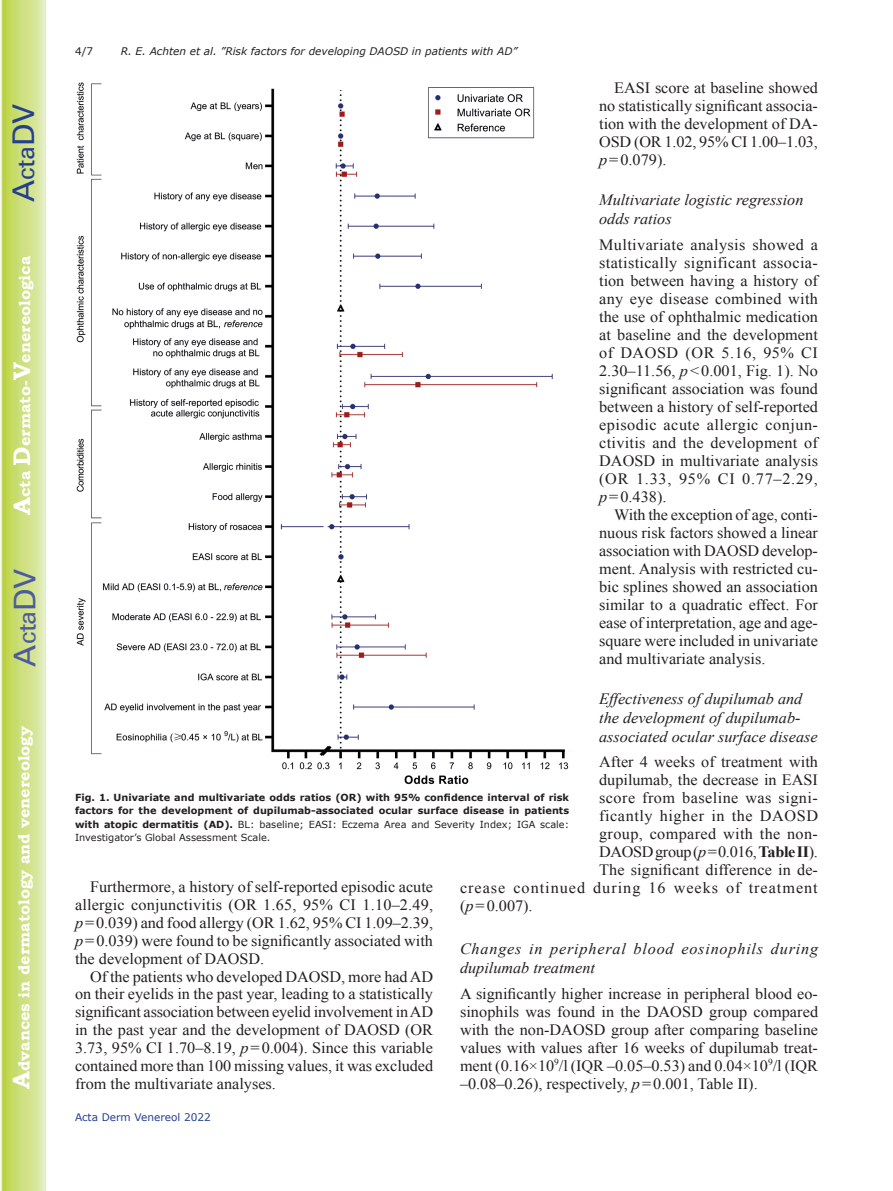
<style>
.page{position:relative;width:893px;height:1191px;background:#fff}
.page>*{position:absolute;margin:0;border:0;box-sizing:border-box;transform-origin:0 0}
.t1{font:30px "Univers";color:#4d5a9e}
.t2{font:30px "Univers";color:#253f8e}
.t3{font:15.75px/18px "Times New Roman";color:#231f20;text-align:justify}
.t4{font:italic 15.75px/18.9px "Times New Roman";color:#231f20}
.t5{font:700 15.75px "Bookman Old Style";color:#fff}
.t6{font:italic 15.75px/18.9px "Times New Roman";letter-spacing:.05em;color:#231f20}
.t7{font:15.75px "Times New Roman";letter-spacing:.06em;color:#231f20}
.t8{font:15.75px "Times New Roman";letter-spacing:-.02em;color:#231f20}
.t9{font:15.75px "Times New Roman";letter-spacing:.03em;color:#231f20}
.t10{font:15.75px "Times New Roman";letter-spacing:.02em;color:#231f20}
.t11{font:15.75px "Times New Roman";letter-spacing:.035em;color:#231f20}
.t12{font:italic 10.5px "Verdana";color:#231f20}
.t13{font:10.5px "Verdana";color:#253f8e}
.t14{font:10.5px "Verdana";color:#231f20}
.t15{font:700 9.75px/13.5px "Verdana";color:#231f20;text-align:justify}
.s1{font-size:24px}
.s2{font-style:italic}
.s3{font-weight:700}
.s4{font-weight:400}
</style>
<div class="page">
<svg style="left:1px;top:0;width:45px;height:1191px;background:#cfe084"></svg>
<img style="left:76px;top:83px;width:493px;height:702px">
<h1 class="t2" style="left:6px;top:202px;width:100px;rotate:-90deg">A<span class="s1">cta</span>DV</h1>
<p class="t5" style="left:15px;top:515px;width:260px;rotate:-90deg"><span class="s1">A</span>cta <span class="s1">D</span>ermato-<span class="s1">V</span>enereologica</p>
<h1 class="t1" style="left:7px;top:666px;width:100px;rotate:-90deg">A<span class="s1">cta</span>DV</h1>
<p class="t5" style="left:15px;top:1088px;width:364px;rotate:-90deg"><span class="s1">A</span>dvances in dermatology and venereology</p>
<p class="t14" style="left:75px;top:44px;width:20px">4/7</p>
<p class="t12" style="left:121px;top:44px;width:398px">R. E. Achten et al. ”Risk factors for developing DAOSD in patients with AD”</p>
<p class="t3" style="left:599px;top:79px;width:220px;text-indent:15px">EASI score at baseline showed no statistically significant associa&shy;tion with the development of DA-OSD (OR 1.02, 95% CI 1.00–1.03, <span class="s2">p</span>=0.079).</p>
<p class="t4" style="left:599px;top:190px;width:206px">Multivariate logistic regression odds ratios</p>
<p class="t3" style="left:599px;top:235px;width:220px">Multivariate analysis showed a statistically significant associa&shy;tion between having a history of any eye disease combined with the use of ophthalmic medication at baseline and the development of DAOSD (OR 5.16, 95% CI 2.30–11.56, <span class="s2">p</span>&lt;0.001, Fig. 1). No significant association was found between a history of self-reported episodic acute allergic conjun&shy;ctivitis and the development of DAOSD in multivariate analysis (OR 1.33, 95% CI 0.77–2.29, <span class="s2">p</span>=0.438).</p>
<p class="t3" style="left:599px;top:505px;width:220px;text-indent:15px">With the exception of age, conti&shy;nuous risk factors showed a linear association with DAOSD develop&shy;ment. Analysis with restricted cu&shy;bic splines showed an association similar to a quadratic effect. For ease of interpretation, age and age&shy;square were included in univariate and multivariate analysis.</p>
<p class="t4" style="left:599px;top:689px;width:220px">Effectiveness of dupilumab and the development of dupilumab&shy;associated ocular surface disease</p>
<p class="t3" style="left:599px;top:752px;width:220px">After 4 weeks of treatment with</p>
<p class="t3" style="left:599px;top:770px;width:220px">dupilumab, the decrease in EASI</p>
<p class="t9" style="left:599px;top:787px;width:220px">score from baseline was signi-</p>
<p class="t11" style="left:599px;top:805px;width:220px">ficantly higher in the DAOSD</p>
<p class="t10" style="left:599px;top:823px;width:220px">group, compared with the non-</p>
<p class="t8" style="left:599px;top:841px;width:220px">DAOSD group (<span class="s2">p</span>=0.016, <span class="s3">Table II</span>).</p>
<p class="t3" style="left:599px;top:860px;width:220px">The significant difference in de-</p>
<p class="t7" style="left:460px;top:877px;width:359px">crease continued during 16 weeks of treatment</p>
<p class="t3" style="left:460px;top:896px;width:74px">(<span class="s2">p</span>=0.007).</p>
<p class="t6" style="left:460px;top:939px;width:360px">Changes in peripheral blood eosinophils during dupilumab treatment</p>
<p class="t3" style="left:460px;top:984px;width:360px">A significantly higher increase in peripheral blood eo&shy;sinophils was found in the DAOSD group compared with the non-DAOSD group after comparing baseline values with values after 16 weeks of dupilumab treat&shy;ment (0.16×10<sup>9</sup>/l (IQR –0.05–0.53) and 0.04×10<sup>9</sup>/l (IQR –0.08–0.26), respectively, <span class="s2">p</span>=0.001, Table II).</p>
<p class="t15" style="left:75px;top:790px;width:496px">Fig. 1. Univariate and multivariate odds ratios (OR) with 95% confidence interval of risk factors for the development of dupilumab-associated ocular surface disease in patients with atopic dermatitis (AD). <span class="s4">BL: baseline; EASI: Eczema Area and Severity Index; IGA scale:<br>Investigator’s Global Assessment Scale.</span></p>
<p class="t3" style="left:75px;top:878px;width:360px;text-indent:15px">Furthermore, a history of self-reported episodic acute allergic conjunctivitis (OR 1.65, 95% CI 1.10–2.49, <span class="s2">p</span>=0.039) and food allergy (OR 1.62, 95% CI 1.09–2.39, <span class="s2">p</span>=0.039) were found to be significantly associated with the development of DAOSD.</p>
<p class="t3" style="left:75px;top:967px;width:360px;text-indent:15px">Of the patients who developed DAOSD, more had AD on their eyelids in the past year, leading to a statistically significant association between eyelid involvement in AD in the past year and the development of DAOSD (OR 3.73, 95% CI 1.70–8.19, <span class="s2">p</span>=0.004). Since this variable contained more than 100 missing values, it was excluded from the multivariate analyses.</p>
<p class="t13" style="left:75px;top:1110px;width:137px">Acta Derm Venereol 2022</p>
</div>
